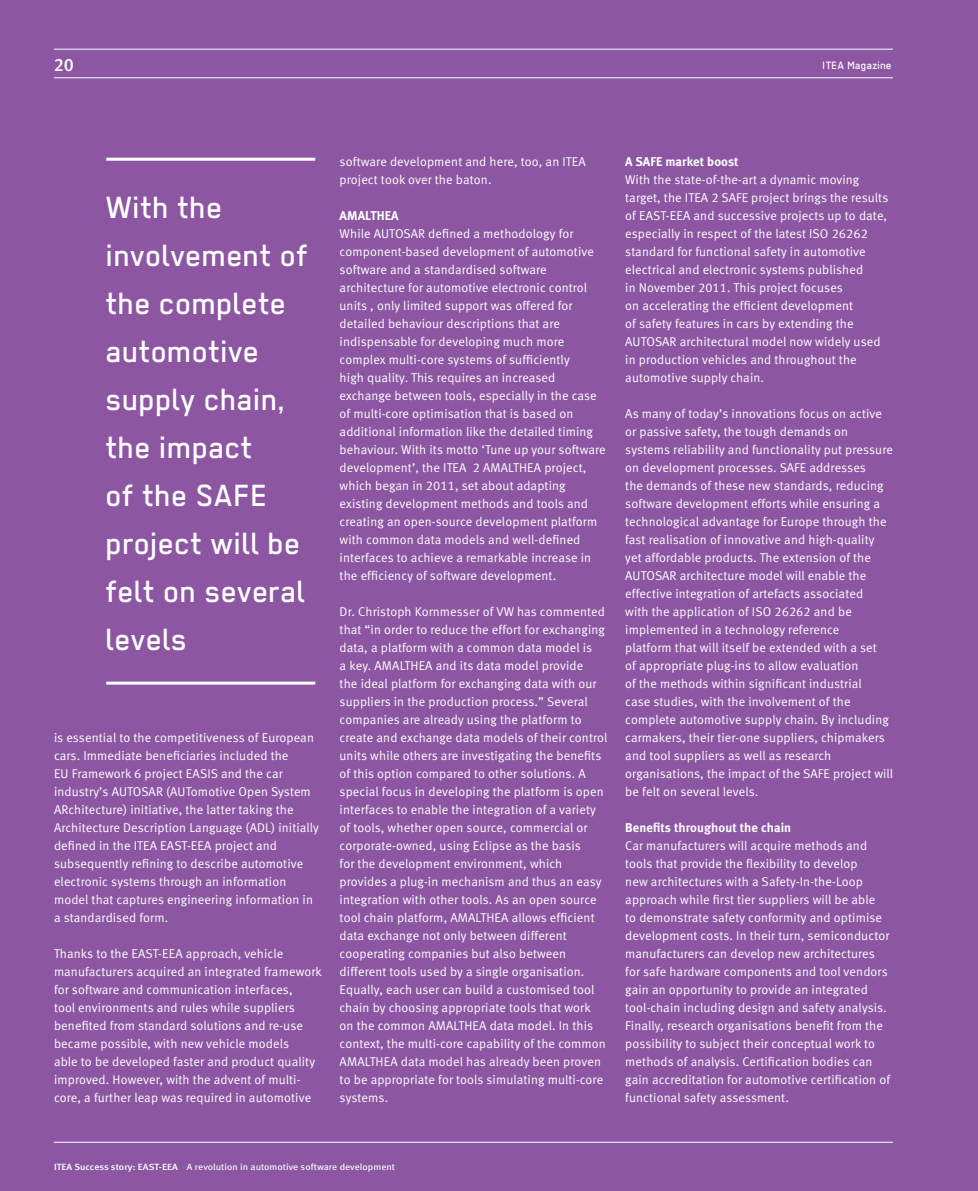
<style>
.page{position:relative;width:978px;height:1191px;background:#8c56a3}
.page>*{position:absolute;margin:0;border:0;box-sizing:border-box;transform-origin:0 0}
.t1{font:500 34.5px/48px "Regular";letter-spacing:.01em;color:#fff}
.t2{font:18px "Meta Medium LF";color:#fff}
.t3{font:12.75px/18px "Meta Normal LF";letter-spacing:.01em;color:#fff}
.t4{font:12.75px "Meta Bold LF";letter-spacing:.01em;color:#fff}
.t5{font:500 12px "Regular";letter-spacing:.01em;color:#fff}
.t6{font:9px "Meta Book LF";letter-spacing:.005em;color:#fff;scale:1.1 1}
.s1{font-family:"Meta Medium LF"}
</style>
<div class="page">
<hr style="left:106px;top:158px;width:209px;height:3px;background:#fff">
<hr style="left:106px;top:681px;width:209px;height:3px;background:#fff">
<hr style="left:54px;top:78px;width:839px;height:1px;background:#fff">
<hr style="left:54px;top:49px;width:839px;height:1px;background:#fff">
<hr style="left:54px;top:1142px;width:839px;height:1px;background:#fff">
<h2 class="t2" style="left:54px;top:55px;width:22px">20</h2>
<p class="t5" style="left:823px;top:58px;width:71px">ITEA Magazine</p>
<h1 class="t1" style="left:106px;top:182px;width:204px">With the involvement of the complete automotive supply chain, the impact<br>of the SAFE project will be felt on several levels</h1>
<p class="t3" style="left:54px;top:728px;width:267px">is essential to the competitiveness of European cars. Immediate beneficiaries included the<br>EU Framework 6 project EASIS and the car industry’s AUTOSAR (AUTomotive Open System ARchitecture) initiative, the latter taking the Architecture Description Language (ADL) initially defined in the ITEA EAST-EEA project and subsequently refining to describe automotive electronic systems through an information model that captures engineering information in a standardised form.</p>
<p class="t3" style="left:54px;top:944px;width:270px">Thanks to the EAST-EEA approach, vehicle manufacturers acquired an integrated framework for software and communication interfaces,<br>tool environments and rules while suppliers benefited from standard solutions and re-use became possible, with new vehicle models<br>able to be developed faster and product quality improved. However, with the advent of multi&shy;core, a further leap was required in automotive</p>
<p class="t3" style="left:340px;top:152px;width:248px">software development and here, too, an ITEA project took over the baton.</p>
<p class="t4" style="left:340px;top:208px;width:61px">AMALTHEA</p>
<p class="t3" style="left:340px;top:224px;width:268px">While AUTOSAR defined a methodology for component-based development of automotive software and a standardised software architecture for automotive electronic control units , only limited support was offered for detailed behaviour descriptions that are indispensable for developing much more complex multi-core systems of sufficiently<br>high quality. This requires an increased exchange between tools, especially in the case of multi-core optimisation that is based on additional information like the detailed timing behaviour. With its motto ‘Tune up your software development’, the ITEA 2 AMALTHEA project, which began in 2011, set about adapting existing development methods and tools and creating an open-source development platform with common data models and well-defined interfaces to achieve a remarkable increase in the efficiency of software development.</p>
<p class="t3" style="left:340px;top:602px;width:269px">Dr. Christoph Kornmesser of VW has commented that “in order to reduce the effort for exchanging data, a platform with a common data model is<br>a key. AMALTHEA and its data model provide<br>the ideal platform for exchanging data with our suppliers in the production process.” Several companies are already using the platform to create and exchange data models of their control units while others are investigating the benefits of this option compared to other solutions. A special focus in developing the platform is open interfaces to enable the integration of a variety of tools, whether open source, commercial or corporate-owned, using Eclipse as the basis<br>for the development environment, which provides a plug-in mechanism and thus an easy integration with other tools. As an open source tool chain platform, AMALTHEA allows efficient data exchange not only between different cooperating companies but also between different tools used by a single organisation.<br>Equally, each user can build a customised tool chain by choosing appropriate tools that work on the common AMALTHEA data model. In this context, the multi-core capability of the common AMALTHEA data model has already been proven to be appropriate for tools simulating multi-core systems.</p>
<p class="t4" style="left:625px;top:154px;width:115px">A SAFE market boost</p>
<p class="t3" style="left:625px;top:170px;width:265px">With the state-of-the-art a dynamic moving target, the ITEA 2 SAFE project brings the results of EAST-EEA and successive projects up to date, especially in respect of the latest ISO 26262 standard for functional safety in automotive electrical and electronic systems published<br>in November 2011. This project focuses<br>on accelerating the efficient development<br>of safety features in cars by extending the AUTOSAR architectural model now widely used in production vehicles and throughout the automotive supply chain.</p>
<p class="t3" style="left:625px;top:404px;width:269px">As many of today’s innovations focus on active or passive safety, the tough demands on systems reliability and functionality put pressure on development processes. SAFE addresses<br>the demands of these new standards, reducing software development efforts while ensuring a technological advantage for Europe through the fast realisation of innovative and high-quality yet affordable products. The extension of the AUTOSAR architecture model will enable the effective integration of artefacts associated<br>with the application of ISO 26262 and be implemented in a technology reference<br>platform that will itself be extended with a set<br>of appropriate plug-ins to allow evaluation<br>of the methods within significant industrial<br>case studies, with the involvement of the complete automotive supply chain. By including carmakers, their tier-one suppliers, chipmakers and tool suppliers as well as research organisations, the impact of the SAFE project will be felt on several levels.</p>
<p class="t4" style="left:625px;top:820px;width:167px">Benefits throughout the chain</p>
<p class="t3" style="left:625px;top:836px;width:266px">Car manufacturers will acquire methods and tools that provide the flexibility to develop<br>new architectures with a Safety-In-the-Loop approach while first tier suppliers will be able<br>to demonstrate safety conformity and optimise development costs. In their turn, semiconductor manufacturers can develop new architectures for safe hardware components and tool vendors gain an opportunity to provide an integrated tool-chain including design and safety analysis.<br>Finally, research organisations benefit from the possibility to subject their conceptual work to methods of analysis. Certification bodies can gain accreditation for automotive certification of functional safety assessment.</p>
<p class="t6" style="left:54px;top:1161px;width:312px"><span class="s1">ITEA Success story: EAST-EEA</span> A revolution in automotive software development</p>
</div>
